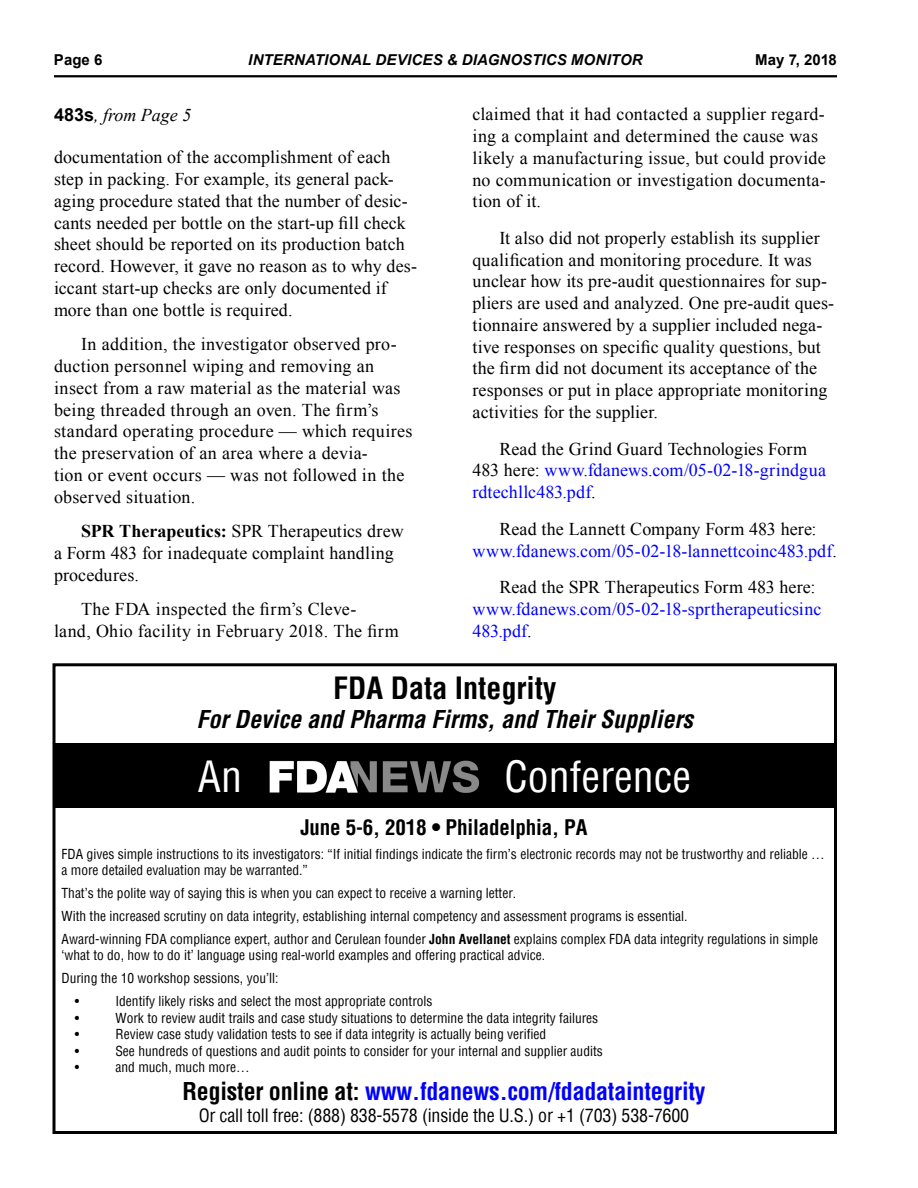
<style>
.page{position:relative;width:918px;height:1188px;background:#fff}
.page>*{position:absolute;margin:0;border:0;box-sizing:border-box;transform-origin:0 0}
.t1{font:condensed 42px "Helvetica";color:#fff}
.t2{font:700 condensed 30px "Helvetica";color:#000}
.t3{font:700 condensed 24px "Helvetica";letter-spacing:-.01em;color:#00f}
.t4{font:italic 700 condensed 24px "Helvetica";color:#000}
.t5{font:700 condensed 21px "Helvetica";letter-spacing:-.005em;color:#000}
.t6{font:18px/21.8px "Times New Roman";letter-spacing:.01em;color:#000}
.t7{font:18px/21.8px "Times New Roman";letter-spacing:.005em;color:#00f}
.t8{font:condensed 18px "Helvetica";letter-spacing:-.01em;color:#000}
.t9{font:italic 18px "Times New Roman";color:#000}
.t10{font:italic 700 15px "Arial";letter-spacing:.01em;color:#000}
.t11{font:700 15px "Arial";color:#000}
.t12{font:condensed 13.5px/23px "Helvetica";color:#000}
.s1{font-family:"Arial";font-weight:700;font-style:normal}
.s2{font-weight:700}
.s3{color:#000}
</style>
<div class="page">
<hr style="left:54px;top:75px;width:783px;height:2px;background:#000">
<div style="left:52px;top:663px;width:785px;height:471px;border:3px solid #000"></div>
<div style="left:53px;top:743px;width:783px;height:65px;background:#000"></div>
<img style="left:269px;top:760px;width:211px;height:33px">
<p class="t11" style="left:54px;top:50px;width:50px">Page 6</p>
<p class="t10" style="left:248px;top:50px;width:396px">INTERNATIONAL DEVICES &amp; DIAGNOSTICS MONITOR</p>
<p class="t11" style="left:755px;top:50px;width:83px">May 7, 2018</p>
<p class="t9" style="left:54px;top:103px;width:139px"><span class="s1">483s</span>, from Page 5</p>
<p class="t6" style="left:54px;top:146px;width:365px">documentation of the accomplishment of each step in packing. For example, its general pack&shy;aging procedure stated that the number of desic&shy;cants needed per bottle on the start-up fill check sheet should be reported on its production batch record. However, it gave no reason as to why des&shy;iccant start-up checks are only documented if more than one bottle is required.</p>
<p class="t6" style="left:54px;top:333px;width:360px;text-indent:27px">In addition, the investigator observed pro&shy;duction personnel wiping and removing an insect from a raw material as the material was being threaded through an oven. The firm’s standard operating procedure — which requires the preservation of an area where a devia-<br>tion or event occurs — was not followed in the observed situation.</p>
<p class="t6" style="left:54px;top:520px;width:351px;text-indent:27px"><span class="s2">SPR Therapeutics:</span> SPR Therapeutics drew a Form 483 for inadequate complaint handling procedures.</p>
<p class="t6" style="left:54px;top:598px;width:346px;text-indent:27px">The FDA inspected the firm’s Cleve-<br>land, Ohio facility in February 2018. The firm</p>
<p class="t6" style="left:472px;top:103px;width:355px">claimed that it had contacted a supplier regard&shy;ing a complaint and determined the cause was likely a manufacturing issue, but could provide no communication or investigation documenta&shy;tion of it.</p>
<p class="t6" style="left:472px;top:227px;width:363px;text-indent:27px">It also did not properly establish its supplier qualification and monitoring procedure. It was unclear how its pre-audit questionnaires for sup&shy;pliers are used and analyzed. One pre-audit ques&shy;tionnaire answered by a supplier included nega&shy;tive responses on specific quality questions, but the firm did not document its acceptance of the responses or put in place appropriate monitoring activities for the supplier.</p>
<p class="t7" style="left:473px;top:437px;width:355px;text-indent:27px"><span class="s3">Read the Grind Guard Technologies Form<br>483 here:</span> www.fdanews.com/05-02-18-grindgua rdtechllc483.pdf<span class="s3">.</span></p>
<p class="t7" style="left:472px;top:517px;width:366px;text-align:center"><span class="s3">Read the Lannett Company Form 483 here: </span>www.fdanews.com/05-02-18-lannettcoinc483.pdf<span class="s3">.</span></p>
<p class="t6" style="left:500px;top:576px;width:317px">Read the SPR Therapeutics Form 483 here:</p>
<p class="t7" style="left:472px;top:598px;width:350px">www.fdanews.com/05-02-18-sprtherapeuticsinc<br>483.pdf<span class="s3">.</span></p>
<h2 class="t2" style="left:333px;top:668px;width:225px">FDA Data Integrity</h2>
<h3 class="t4" style="left:197px;top:703px;width:498px">For Device and Pharma Firms, and Their Suppliers</h3>
<h1 class="t1" style="left:198px;top:749px;width:46px">An</h1>
<h1 class="t1" style="left:505px;top:749px;width:188px">Conference</h1>
<p class="t5" style="left:300px;top:814px;width:289px">June 5-6, 2018 • Philadelphia, PA</p>
<p class="t12" style="left:62px;top:845px;width:765px;line-height:16.5px">FDA gives simple instructions to its investigators: “If initial findings indicate the firm’s electronic records may not be trustworthy and reliable … a more detailed evaluation may be warranted.”</p>
<p class="t12" style="left:62px;top:881px;width:758px">That’s the polite way of saying this is when you can expect to receive a warning letter.<br>With the increased scrutiny on data integrity, establishing internal competency and assessment programs is essential.<br>Award-winning FDA compliance expert, author and Cerulean founder <span class="s2">John Avellanet</span> explains complex FDA data integrity regulations in simple</p>
<p class="t12" style="left:61px;top:944px;width:485px">‘what to do, how to do it’ language using real-world examples and offering practical advice.</p>
<p class="t12" style="left:61px;top:967px;width:219px">During the 10 workshop sessions, you’ll:</p>
<p class="t12" style="left:75px;top:990px;width:6px">•</p>
<p class="t12" style="left:115px;top:990px;width:319px">Identify likely risks and select the most appropriate controls</p>
<p class="t12" style="left:75px;top:1006px;width:6px">•</p>
<p class="t12" style="left:115px;top:1006px;width:484px">Work to review audit trails and case study situations to determine the data integrity failures</p>
<p class="t12" style="left:75px;top:1023px;width:6px">•</p>
<p class="t12" style="left:115px;top:1023px;width:432px">Review case study validation tests to see if data integrity is actually being verified</p>
<p class="t12" style="left:75px;top:1039px;width:6px">•</p>
<p class="t12" style="left:115px;top:1039px;width:489px">See hundreds of questions and audit points to consider for your internal and supplier audits</p>
<p class="t12" style="left:75px;top:1056px;width:6px">•</p>
<p class="t12" style="left:115px;top:1056px;width:136px">and much, much more…</p>
<h3 class="t3" style="left:182px;top:1076px;width:525px"><span class="s3">Register online at:</span> www.fdanews.com/fdadataintegrity</h3>
<p class="t8" style="left:199px;top:1104px;width:492px">Or call toll free: (888) 838-5578 (inside the U.S.) or +1 (703) 538-7600</p>
</div>
